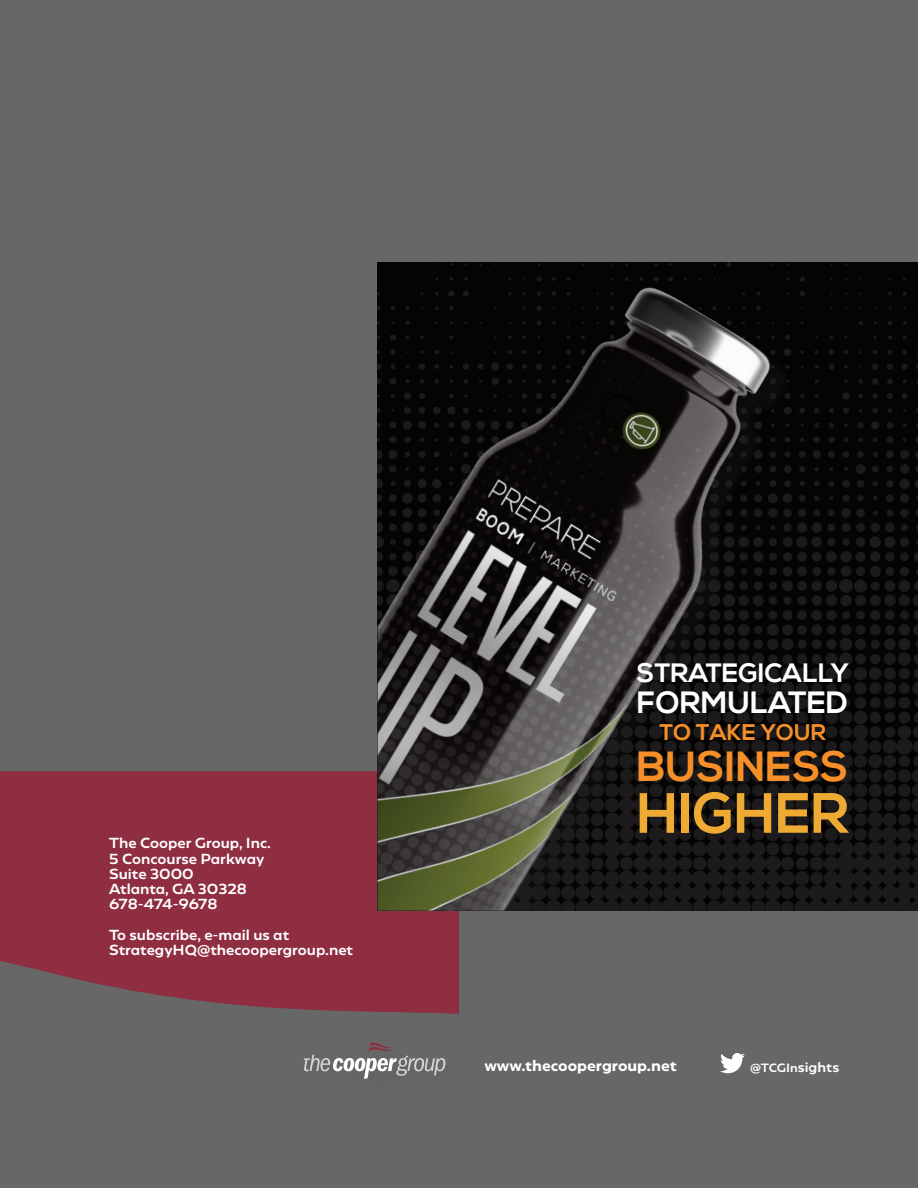
<style>
.page{position:relative;width:918px;height:1188px;background:#676767}
.page>*{position:absolute;margin:0;border:0;box-sizing:border-box;transform-origin:0 0}
.t1{font:700 56.7px "Nexa";color:#efaa34}
.t2{font:700 42.15px "Nexa";color:#f68f28}
.t3{font:700 30.75px "Nexa";color:#fff}
.t4{font:700 26.55px "Nexa";color:#fff}
.t5{font:700 22.65px "Nexa";color:#f68f28}
.t6{font:700 13.5px "Geometrica";color:#fff}
.t7{font:500 12.75px "Geometrica";color:#fff}
.t8{font:500 12.75px "Geometrica";letter-spacing:-.04em;color:#fff}
.t9{font:500 10.5px "Geometrica";letter-spacing:-.005em;color:#fff}
.s1{font-size:12px}
</style>
<div class="page">
<svg style="left:0;top:771px;width:459px;height:243px;background:#8b3143"></svg>
<svg style="left:720px;top:1053px;width:25px;height:20px"></svg>
<svg style="left:304px;top:1042px;width:141px;height:37px"></svg>
<img style="left:821px;top:263px;width:97px;height:648px">
<img style="left:378px;top:263px;width:443px;height:648px">
<p class="t7" style="left:109px;top:834px;width:164px">The Cooper Group, Inc.</p>
<p class="t7" style="left:109px;top:849px;width:157px">5 Concourse Parkway</p>
<p class="t7" style="left:109px;top:865px;width:86px">Suite 3000</p>
<p class="t7" style="left:109px;top:880px;width:139px">Atlanta, GA 30328</p>
<p class="t8" style="left:109px;top:895px;width:110px">678-474-9678</p>
<p class="t7" style="left:109px;top:926px;width:182px">To subscribe, e-mail us at</p>
<p class="t7" style="left:109px;top:941px;width:246px">StrategyHQ@thecoopergroup.net</p>
<p class="t4" style="left:637px;top:658px;width:214px">STRATEGICALLY</p>
<p class="t3" style="left:637px;top:685px;width:213px">FORMULATED</p>
<p class="t5" style="left:660px;top:720px;width:168px">TO TAKE YOUR</p>
<p class="t2" style="left:637px;top:742px;width:213px">BUSINESS</p>
<p class="t1" style="left:637px;top:780px;width:214px">HIGHER</p>
<p class="t6" style="left:484px;top:1056px;width:194px">www.thecoopergroup.net</p>
<p class="t9" style="left:750px;top:1061px;width:91px">@TCGIn<span class="s1">sights</span></p>
</div>
